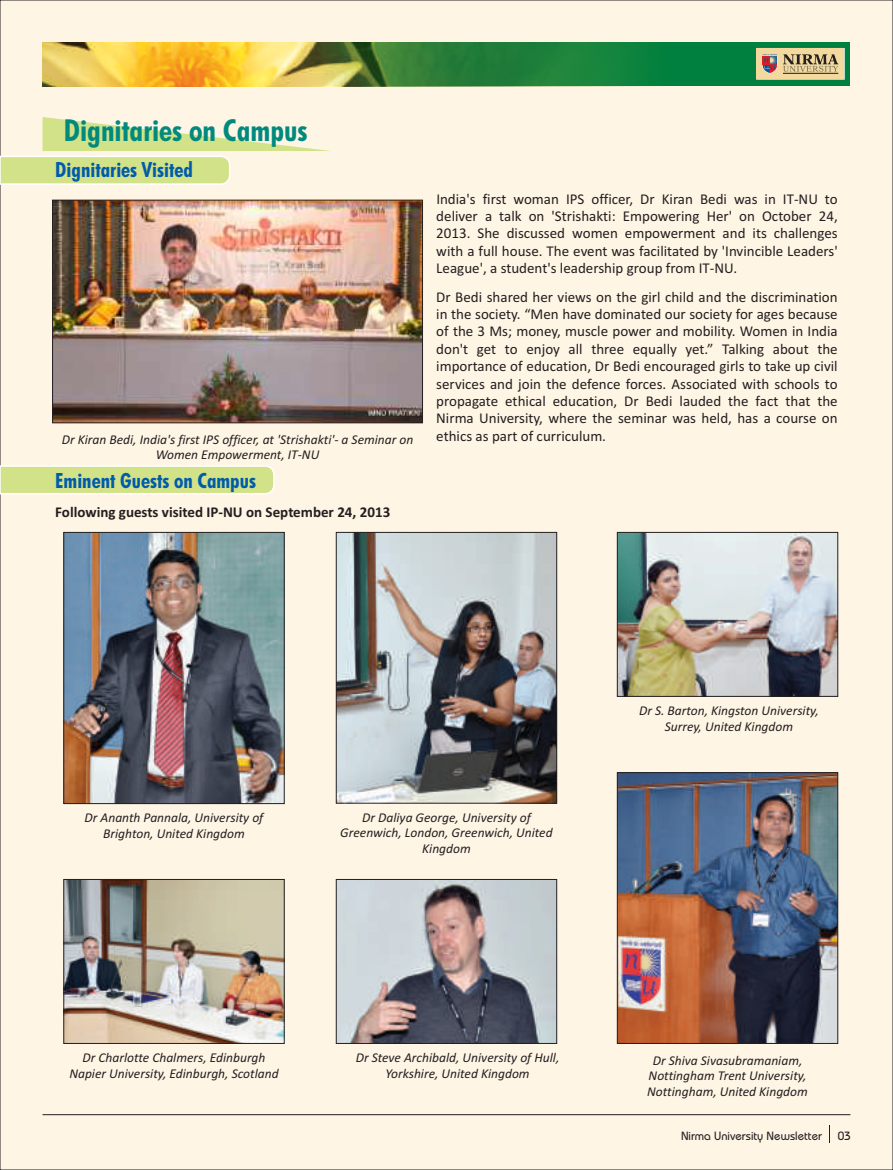
<style>
.page{position:relative;width:893px;height:1170px;background:#fff}
.page>*{position:absolute;margin:0;border:0;box-sizing:border-box;transform-origin:0 0}
.t1{font:700 condensed 30.3px "Futura BT";color:#008a7e}
.t2{font:700 condensed 21px "Futura BT";color:#005bab}
.t3{font:15px/17.4px "Calibri";color:#231f20;text-align:justify}
.t4{font:700 15px "Calibri";color:#231f20}
.t5{font:italic 13.5px/15.6px "Calibri";color:#231f20;text-align:center}
.t6{font:500 12px "Bauhaus IT Cby BT";color:#231f20}
</style>
<div class="page">
<div style="left:0;top:0;width:893px;height:1169px;background:#fff5e5"></div>
<div style="left:43px;top:43px;width:807px;height:43px;background:#00803e"></div>
<img style="left:43px;top:43px;width:596px;height:43px">
<div style="left:757px;top:49px;width:87px;height:30px;background:#f3d99e"></div>
<svg style="left:783px;top:54px;width:55px;height:18px"></svg>
<hr style="left:783px;top:73px;width:55px;height:1px;background:#231f20">
<svg style="left:762px;top:54px;width:15px;height:19px"></svg>
<svg style="left:0;top:117px;width:331px;height:68px;background:#e9ebb8"></svg>
<svg style="left:0;top:464px;width:275px;height:31px;background:#d9e69a"></svg>
<hr style="left:43px;top:1114px;width:807px;height:1px;background:#231f20">
<svg style="left:829px;top:1125px;width:1px;height:17px"></svg>
<img style="left:54px;top:202px;width:367px;height:219px">
<div style="left:52px;top:200px;width:371px;height:223px;border:1px solid #231f20"></div>
<img style="left:66px;top:534px;width:216px;height:267px">
<div style="left:64px;top:532px;width:220px;height:271px;border:1px solid #231f20"></div>
<img style="left:66px;top:881px;width:216px;height:160px">
<div style="left:64px;top:879px;width:220px;height:164px;border:1px solid #231f20"></div>
<img style="left:338px;top:881px;width:217px;height:160px">
<div style="left:336px;top:879px;width:221px;height:164px;border:1px solid #231f20"></div>
<img style="left:338px;top:534px;width:217px;height:267px">
<div style="left:336px;top:532px;width:221px;height:271px;border:1px solid #231f20"></div>
<img style="left:619px;top:534px;width:217px;height:160px">
<div style="left:617px;top:532px;width:221px;height:164px;border:1px solid #231f20"></div>
<img style="left:619px;top:774px;width:217px;height:267px">
<div style="left:617px;top:772px;width:221px;height:271px;border:1px solid #231f20"></div>
<h1 class="t1" style="left:64px;top:118px;width:245px">Dignitaries on Campus</h1>
<h2 class="t2" style="left:55px;top:161px;width:139px">Dignitaries Visited</h2>
<p class="t3" style="left:436px;top:191px;width:403px">India's first woman IPS officer, Dr Kiran Bedi was in IT-NU to deliver a talk on 'Strishakti: Empowering Her' on October 24, 2013. She discussed women empowerment and its challenges with a full house. The event was facilitated by 'Invincible Leaders' League', a student's leadership group from IT-NU.</p>
<p class="t3" style="left:436px;top:289px;width:403px">Dr Bedi shared her views on the girl child and the discrimination in the society. “Men have dominated our society for ages because of the 3 Ms; money, muscle power and mobility. Women in India don't get to enjoy all three equally yet.” Talking about the importance of education, Dr Bedi encouraged girls to take up civil services and join the defence forces. Associated with schools to propagate ethical education, Dr Bedi lauded the fact that the Nirma University, where the seminar was held, has a course on</p>
<p class="t5" style="left:62px;top:432px;width:353px">Dr Kiran Bedi, India's first IPS officer, at 'Strishakti'- a Seminar on</p>
<p class="t3" style="left:436px;top:428px;width:171px">ethics as part of curriculum.</p>
<p class="t5" style="left:156px;top:448px;width:165px">Women Empowerment, IT-NU</p>
<h2 class="t2" style="left:55px;top:472px;width:202px">Eminent Guests on Campus</h2>
<p class="t4" style="left:55px;top:505px;width:336px">Following guests visited IP-NU on September 24, 2013</p>
<p class="t5" style="left:85px;top:811px;width:180px">Dr Ananth Pannala, University of<br>Brighton, United Kingdom</p>
<p class="t5" style="left:340px;top:810px;width:214px">Dr Daliya George, University of<br>Greenwich, London, Greenwich, United<br>Kingdom</p>
<p class="t5" style="left:69px;top:1050px;width:211px">Dr Charlotte Chalmers, Edinburgh<br>Napier University, Edinburgh, Scotland</p>
<p class="t5" style="left:356px;top:1050px;width:205px">Dr Steve Archibald, University of Hull,<br>Yorkshire, United Kingdom</p>
<p class="t5" style="left:639px;top:703px;width:181px">Dr S. Barton, Kingston University,<br>Surrey, United Kingdom</p>
<p class="t5" style="left:647px;top:1053px;width:162px">Dr Shiva Sivasubramaniam,<br>Nottingham Trent University,<br>Nottingham, United Kingdom</p>
<p class="t6" style="left:681px;top:1130px;width:143px">Nirma University Newsletter</p>
<p class="t6" style="left:838px;top:1130px;width:15px">03</p>
</div>
